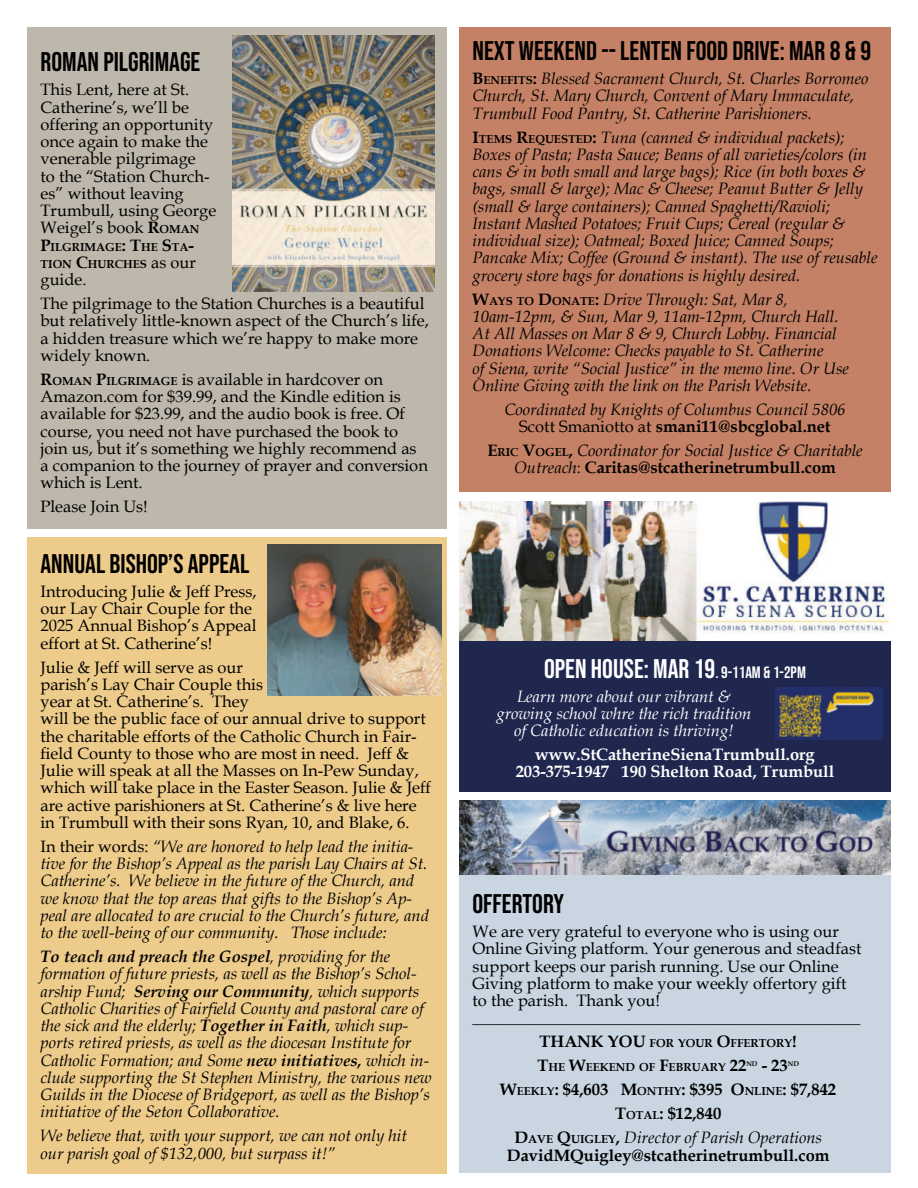
<style>
.page{position:relative;width:918px;height:1188px;background:#fff}
.page>*{position:absolute;margin:0;border:0;box-sizing:border-box;transform-origin:0 0}
.t1{font:27px "Bebas Neue";color:#000}
.t2{font:27px "Bebas Neue";color:#fff}
.t3{font:italic 16.5px/17.2px "Cmtndw Book Antiqua";color:#000}
.t4{font:16.5px/17.2px "Fyqvkt Book Antiqua";color:#000}
.t5{font:italic 16.5px/17.2px "Cmtndw Book Antiqua";color:#fff;text-align:center}
.t6{font:700 16.5px/17.2px "Fmbsws Book Antiqua";color:#000;text-align:center}
.t7{font:700 16.5px/17.2px "Tfbsbb Book Antiqua";color:#fff;text-align:center}
.t8{font:700 16.5px "Tfbsbb Book Antiqua";color:#000}
.t9{font:700 16.5px "Book Antiqua";color:#000}
.t10{font:700 11.55px/17.2px "Book Antiqua";color:#000}
.t11{font:700 6.75px "Book Antiqua";color:#000}
.s1{font-family:"Book Antiqua";font-weight:700}
.s2{font-family:"Book Antiqua";font-weight:700;font-size:11.55px}
.s3{font-size:16.5px}
.s4{font-family:"Xdwpkh Book Antiqua";font-weight:400;font-size:16.5px}
.s5{font-family:"Fyqvkt Book Antiqua";font-style:normal}
.s6{font-family:"Lvlpfg Book Antiqua"}
.s7{font-family:"Book Antiqua";font-weight:700;font-style:normal}
.s8{font-family:"Book Antiqua";font-weight:700;font-style:normal;font-size:11.55px}
.s9{font-family:"Fmbsws Book Antiqua";font-weight:700;font-style:normal}
.s10{font-family:"Xdwpkh Book Antiqua";font-style:normal}
.s11{font-family:"Xdwpkh Book Antiqua"}
.s12{font-family:"Fmbsws Book Antiqua";font-size:16.5px}
.s13{font-family:"Book Antiqua"}
.s14{font-family:"Book Antiqua";font-size:11.55px}
.s15{font-family:"Cmtndw Book Antiqua";font-weight:400;font-style:italic}
</style>
<div class="page">
<div style="left:27px;top:27px;width:419px;height:501px;background:#beb7ab"></div>
<img style="left:459px;top:801px;width:432px;height:74px">
<div style="left:459px;top:876px;width:432px;height:297px;background:#c9d6e2"></div>
<img style="left:459px;top:501px;width:432px;height:141px">
<div style="left:459px;top:642px;width:432px;height:150px;background:#20274f"></div>
<div style="left:459px;top:27px;width:432px;height:464px;background:#c48165"></div>
<img style="left:775px;top:688px;width:107px;height:52px">
<div style="left:27px;top:537px;width:419px;height:636px;background:#edcb8a"></div>
<img style="left:268px;top:544px;width:173px;height:151px">
<img style="left:232px;top:36px;width:202px;height:256px">
<p class="t1" style="left:40px;top:47px;width:161px">ROMAN PILGRIMAGE</p>
<p class="t4" style="left:40px;top:81px;width:177px">This Lent, here at St.<br>Catherine’s, we’ll be offering an opportunity once again to make the venerable pilgrimage<br>to the “Station Church&shy;es” without leaving<br>Trumbull, using George<br>Weigel’s book <span class="s1">R</span><span class="s2">OMAN</span></p>
<p class="t10" style="left:40px;top:238px;width:157px"><span class="s3">P</span>ILGRIMAGE<span class="s3">: T</span>HE <span class="s3">S</span>TA<span class="s3">-<br></span>TION <span class="s3">C</span>HURCHES <span class="s4">as our</span></p>
<p class="t4" style="left:40px;top:270px;width:48px">guide.</p>
<p class="t4" style="left:40px;top:294px;width:390px">The pilgrimage to the Station Churches is a beautiful but relatively little-known aspect of the Church’s life, a hidden treasure which we’re happy to make more widely known.</p>
<p class="t4" style="left:40px;top:370px;width:389px"><span class="s1">R</span><span class="s2">OMAN</span> <span class="s1">P</span><span class="s2">ILGRIMAGE</span> is available in hardcover on Amazon.com for $39.99, and the Kindle edition is available for $23.99, and the audio book is free. Of course, you need not have purchased the book to join us, but it’s something we highly recommend as a companion to the journey of prayer and conversion which is Lent.</p>
<p class="t4" style="left:40px;top:498px;width:109px">Please Join Us!</p>
<p class="t1" style="left:40px;top:548px;width:210px">ANNUAL BISHOP’S APPEAL</p>
<p class="t4" style="left:40px;top:582px;width:218px">Introducing Julie &amp; Jeff Press, our Lay Chair Couple for the<br>2025 Annual Bishop’s Appeal effort at St. Catherine’s!</p>
<p class="t4" style="left:40px;top:658px;width:392px">Julie &amp; Jeff will serve as our<br>parish’s Lay Chair Couple this<br>year at St. Catherine’s. They<br>will be the public face of our annual drive to support the charitable efforts of the Catholic Church in Fair&shy;field County to those who are most in need. Jeff &amp; Julie will speak at all the Masses on In-Pew Sunday, which will take place in the Easter Season. Julie &amp; Jeff are active parishioners at St. Catherine’s &amp; live here in Trumbull with their sons Ryan, 10, and Blake, 6.</p>
<p class="t3" style="left:40px;top:837px;width:390px"><span class="s5">In their words:</span> “We are honored to help lead the initia&shy;tive for the Bishop’s Appeal as the parish Lay Chairs at St.<br>Catherine’s. We believe in the future of the Church, and we know that the top areas that gifts to the Bishop’s Ap&shy;peal are allocated to are crucial to the Church’s future, and to the well-being of our community. Those include:</p>
<p class="t3" style="left:40px;top:947px;width:393px"><span class="s1">To teach and preach the Gospel</span>, providing for the formation of future priests, as well as the Bishop’s Schol&shy;arship Fund; <span class="s1">Serving our Community</span>, which supports <span class="s6">Catholic Charities of Fairfield County and pastoral care of </span>the sick and the elderly; <span class="s1">Together in Faith</span>, which sup&shy;ports retired priests, as well as the diocesan Institute for Catholic Formation; and Some <span class="s1">new initiatives,</span> which in&shy;clude supporting the St Stephen Ministry, the various new Guilds in the Diocese of Bridgeport, as well as the Bishop’s initiative of the Seton Collaborative.</p>
<p class="t3" style="left:40px;top:1127px;width:368px">We believe that, with your support, we can not only hit our parish goal of $132,000, but surpass it!”</p>
<p class="t1" style="left:472px;top:35px;width:400px">NEXT WEEKEND -- LENTEN FOOD DRIVE: MAR 8 &amp; 9</p>
<p class="t3" style="left:472px;top:69px;width:398px"><span class="s7">B</span><span class="s8">ENEFITS</span><span class="s7">:</span> Blessed Sacrament Church, St. Charles Borromeo<br>Church, St. Mary Church, Convent of Mary Immaculate,<br>Trumbull Food Pantry, St. Catherine Parishioners.</p>
<p class="t3" style="left:472px;top:128px;width:407px"><span class="s7">I</span><span class="s8">TEMS</span> <span class="s7">R</span><span class="s8">EQUESTED</span><span class="s7">:</span> Tuna (canned &amp; individual packets); Boxes of Pasta; Pasta Sauce; Beans of all varieties/colors (in cans &amp; in both small and large bags); Rice (in both boxes &amp; bags, small &amp; large); Mac &amp; Cheese; Peanut Butter &amp; Jelly (small &amp; large containers); Canned Spaghetti/Ravioli; Instant Mashed Potatoes; Fruit Cups; Cereal (regular &amp; individual size); Oatmeal; Boxed Juice; Canned Soups; Pancake Mix; Coffee (Ground &amp; instant). The use of reusable grocery store bags for donations is highly desired.</p>
<p class="t3" style="left:472px;top:290px;width:378px"><span class="s7">W</span><span class="s8">AYS TO</span> <span class="s7">D</span><span class="s8">ONATE</span><span class="s7">:</span> Drive Through: Sat, Mar 8, <span class="s6">10am-12pm, &amp; Sun, Mar 9, 11am-12pm, Church Hall.<br>At All Masses on Mar 8 &amp; 9, Church Lobby. Financial </span>Donations Welcome: Checks payable to St. Catherine<br>of Siena, write “Social Justice” in the memo line. Or Use Online Giving with the link on the Parish Website.</p>
<p class="t3" style="left:504px;top:400px;width:343px;text-align:center">Coordinated by Knights of Columbus Council 5806<br><span class="s5">Scott Smaniotto at</span> <span class="s9">smani11@sbcglobal.net</span></p>
<p class="t3" style="left:487px;top:441px;width:377px;text-align:center"><span class="s7">E</span><span class="s8">RIC</span> <span class="s7">V</span><span class="s8">OGEL</span><span class="s7">,</span> Coordinator for Social Justice &amp; Charitable<br>Outreach<span class="s10">:</span> <span class="s9">Caritas@stcatherinetrumbull.com</span></p>
<p class="t2" style="left:544px;top:653px;width:263px">OPEN HOUSE: MAR 19<span class="s3">. 9-11AM &amp; 1-2PM</span></p>
<p class="t5" style="left:496px;top:687px;width:256px">Learn more about our vibrant &amp; growing school whre the rich tradition of Catholic education is thriving!</p>
<p class="t7" style="left:516px;top:746px;width:320px">www.StCatherineSienaTrumbull.org<br>203-375-1947 190 Shelton Road, Trumbull</p>
<p class="t1" style="left:472px;top:888px;width:93px">OFFERTORY</p>
<p class="t4" style="left:472px;top:922px;width:390px">We are very grateful to everyone who is using our Online Giving platform. Your generous and steadfast support keeps our parish running. Use our Online Giving platform to make your weekly offertory gift to the parish. Thank you! <span class="s11">_______________________________________________</span></p>
<p class="t10" style="left:540px;top:1035px;width:259px"><span class="s12">THANK YOU</span> FOR YOUR <span class="s3">O</span>FFERTORY<span class="s3">!</span></p>
<p class="t10" style="left:537px;top:1059px;width:210px"><span class="s3">T</span>HE <span class="s3">W</span>EEKEND OF <span class="s3">F</span>EBRUARY <span class="s3">22</span></p>
<p class="t11" style="left:746px;top:1059px;width:13px">ND</p>
<p class="t9" style="left:762px;top:1054px;width:28px">- 23</p>
<p class="t11" style="left:788px;top:1059px;width:13px">ND</p>
<p class="t8" style="left:500px;top:1078px;width:337px"><span class="s13">W</span><span class="s14">EEKLY</span><span class="s13">:</span> $4,603 <span class="s13">M</span><span class="s14">ONTHY</span><span class="s13">:</span> $395 <span class="s13">O</span><span class="s14">NLINE</span><span class="s13">:</span> $7,842</p>
<p class="t8" style="left:615px;top:1102px;width:108px"><span class="s13">T</span><span class="s14">OTAL</span><span class="s13">:</span> $12,840</p>
<p class="t6" style="left:507px;top:1129px;width:324px"><span class="s13">D</span><span class="s14">AVE</span> <span class="s13">Q</span><span class="s14">UIGLEY</span><span class="s13">,</span> <span class="s15">Director of Parish Operations<br></span>DavidMQuigley@stcatherinetrumbull.com</p>
</div>
